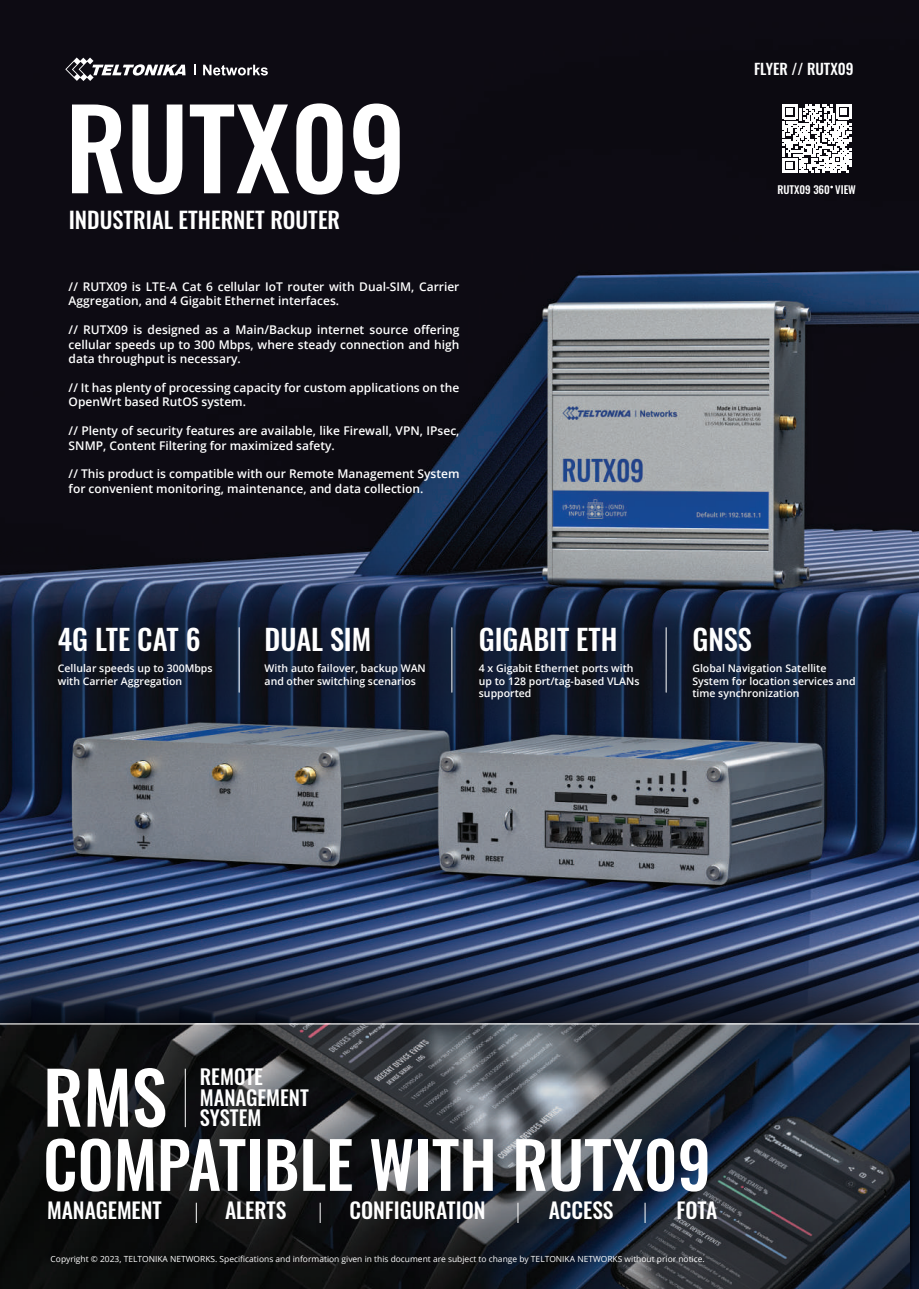
<style>
.page{position:relative;width:919px;height:1289px;background:#fff}
.page>*{position:absolute;margin:0;border:0;box-sizing:border-box;transform-origin:0 0}
.t1{font:500 109.5px "Oswald";color:#fff}
.t2{font:500 71.55px "Oswald";color:#fff}
.t3{font:500 63.9px "Oswald";color:#fff}
.t4{font:500 28.5px "Oswald";color:#fff}
.t5{font:500 22.5px "Oswald";color:#fff}
.t6{font:500 21.6px "Oswald";color:#fff}
.t7{font:500 20.4px/20.4px "Oswald";color:#fff}
.t8{font:500 15px "Oswald";color:#fff}
.t9{font:600 12px/14.4px "Open Sans";color:#fff}
.t10{font:500 10.65px "Oswald";color:#fff}
.t11{font:600 10.5px/12.6px "Open Sans";color:#fff}
.t12{font:8.4px "Open Sans";color:#fff}
</style>
<div class="page">
<img style="left:0;top:0;width:918px;height:879px">
<img style="left:0;top:551px;width:918px;height:220px">
<svg style="left:65px;top:57px;width:120px;height:24px"></svg>
<svg style="left:203px;top:65px;width:65px;height:11px"></svg>
<svg style="left:782px;top:104px;width:69px;height:69px"></svg>
<hr style="left:239px;top:627px;width:1px;height:65px;background:#fff">
<hr style="left:451px;top:627px;width:1px;height:65px;background:#fff">
<hr style="left:665px;top:627px;width:1px;height:65px;background:#fff">
<img style="left:0;top:879px;width:918px;height:144px">
<svg style="left:0;top:1024px;width:918px;height:264px;background:#242a31"></svg>
<hr style="left:185px;top:1068px;width:1px;height:59px;background:#fff">
<svg style="left:196px;top:1202px;width:1px;height:20px"></svg>
<svg style="left:320px;top:1202px;width:1px;height:20px"></svg>
<svg style="left:517px;top:1202px;width:1px;height:20px"></svg>
<svg style="left:644px;top:1202px;width:1px;height:20px"></svg>
<h1 class="t1" style="left:65px;top:51px;width:342px">RUTX09</h1>
<h3 class="t5" style="left:69px;top:200px;width:273px">INDUSTRIAL ETHERNET ROUTER</h3>
<p class="t9" style="left:69px;top:279px;width:392px">// RUTX09 is LTE-A Cat 6 cellular IoT router with Dual-SIM, Carrier<br>Aggregation, and 4 Gigabit Ethernet interfaces.</p>
<p class="t9" style="left:69px;top:322px;width:392px;text-align:justify">// RUTX09 is designed as a Main/Backup internet source offering cellular speeds up to 300 Mbps, where steady connection and high data throughput is necessary.</p>
<p class="t9" style="left:69px;top:380px;width:392px">// It has plenty of processing capacity for custom applications on the<br>OpenWrt based RutOS system.</p>
<p class="t9" style="left:69px;top:423px;width:392px">// Plenty of security features are available, like Firewall, VPN, IPsec,<br>SNMP, Content Filtering for maximized safety.</p>
<p class="t9" style="left:69px;top:466px;width:392px">// This product is compatible with our Remote Management System for convenient monitoring, maintenance, and data collection.</p>
<p class="t8" style="left:754px;top:56px;width:101px">FLYER // RUTX09</p>
<p class="t10" style="left:777px;top:180px;width:80px">RUTX09 360 VIEW</p>
<h3 class="t4" style="left:58px;top:614px;width:144px">4G LTE CAT 6</h3>
<h3 class="t4" style="left:264px;top:614px;width:108px">DUAL SIM</h3>
<h3 class="t4" style="left:479px;top:614px;width:140px">GIGABIT ETH</h3>
<h3 class="t4" style="left:692px;top:614px;width:61px">GNSS</h3>
<p class="t11" style="left:264px;top:661px;width:163px">With auto failover, backup WAN and other switching scenarios</p>
<p class="t11" style="left:58px;top:661px;width:156px">Cellular speeds up to 300Mbps with Carrier Aggregation</p>
<p class="t11" style="left:479px;top:661px;width:162px">4 x Gigabit Ethernet ports with up to 128 port/tag-based VLANs supported</p>
<p class="t11" style="left:692px;top:661px;width:165px">Global Navigation Satellite<br>System for location services and time synchronization</p>
<h2 class="t2" style="left:43px;top:1033px;width:125px">RMS</h2>
<h3 class="t7" style="left:200px;top:1064px;width:110px">REMOTE<br>MANAGEMENT<br>SYSTEM</h3>
<h3 class="t3" style="left:43px;top:1107px;width:669px">COMPATIBLE WITH RUTX09</h3>
<h3 class="t6" style="left:47px;top:1190px;width:116px">MANAGEMENT</h3>
<h3 class="t6" style="left:225px;top:1190px;width:63px">ALERTS</h3>
<h3 class="t6" style="left:349px;top:1190px;width:138px">CONFIGURATION</h3>
<h3 class="t6" style="left:548px;top:1190px;width:66px">ACCESS</h3>
<h3 class="t6" style="left:676px;top:1190px;width:43px">FOTA</h3>
<p class="t12" style="left:51px;top:1253px;width:655px">Copyright © 2023, TELTONIKA NETWORKS. Specifications and information given in this document are subject to change by TELTONIKA NETWORKS without prior notice.</p>
</div>
